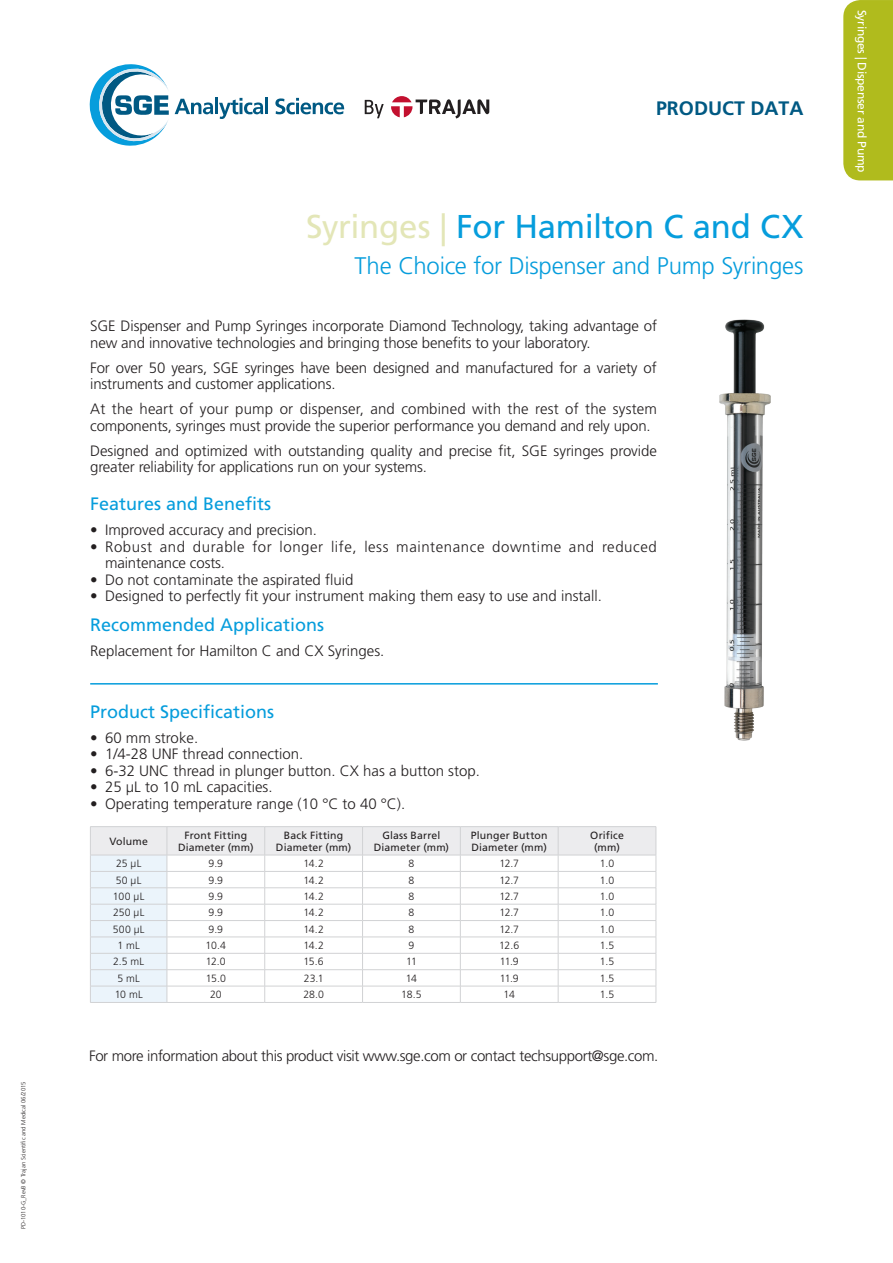
<style>
.page{position:relative;width:893px;height:1263px;background:#fff}
.page>*{position:absolute;margin:0;border:0;box-sizing:border-box;transform-origin:0 0}
.t1{font:33px "Frutiger";letter-spacing:-.01em;color:#069ddc}
.t2{font:300 24px "Frutiger";letter-spacing:-.01em;color:#069ddc}
.t3{font:700 19.5px "Frutiger";color:#005983}
.t4{font:18px "Frutiger";color:#069ddc}
.t5{font:300 15px/16.5px "Frutiger";letter-spacing:-.01em;color:#231f20}
.t6{font:300 15px/16.5px "Frutiger";letter-spacing:.04em;color:#231f20}
.t7{font:12px "Frutiger";letter-spacing:-.02em;color:#fff}
.t8{font:300 10.5px "Frutiger";letter-spacing:-.025em;color:#231f20}
.t9{font:10.5px/12px "Frutiger";letter-spacing:.015em;color:#231f20;text-align:center}
.t10{font:300 6px "Frutiger";color:#231f20}
.s1{color:#e3e6b7}
</style>
<div class="page">
<img style="left:719px;top:319px;width:52px;height:422px">
<hr style="left:90px;top:683px;width:568px;height:1px;background:#069ddc">
<hr style="left:90px;top:826px;width:77px;height:1px;background:#d1d2d4">
<hr style="left:167px;top:826px;width:98px;height:1px;background:#d1d2d4">
<hr style="left:265px;top:826px;width:98px;height:1px;background:#d1d2d4">
<hr style="left:363px;top:826px;width:97px;height:1px;background:#d1d2d4">
<hr style="left:460px;top:826px;width:98px;height:1px;background:#d1d2d4">
<hr style="left:558px;top:826px;width:98px;height:1px;background:#d1d2d4">
<svg style="left:90px;top:827px;width:567px;height:175px"></svg>
<hr style="left:90px;top:1002px;width:77px;height:1px;background:#d1d2d4">
<hr style="left:167px;top:1002px;width:98px;height:1px;background:#d1d2d4">
<hr style="left:265px;top:1002px;width:98px;height:1px;background:#d1d2d4">
<hr style="left:363px;top:1002px;width:97px;height:1px;background:#d1d2d4">
<hr style="left:460px;top:1002px;width:98px;height:1px;background:#d1d2d4">
<hr style="left:558px;top:1002px;width:98px;height:1px;background:#d1d2d4">
<div style="left:843px;top:0;width:50px;height:180px;background:#b0bb1d"></div>
<svg style="left:89px;top:64px;width:295px;height:82px"></svg>
<svg style="left:391px;top:96px;width:98px;height:22px"></svg>
<p class="t10" style="left:20px;top:1229px;width:149px;rotate:-90deg">PD-1010-G_RevB © Trajan Scientific and Medical 06/2015</p>
<p class="t3" style="left:656px;top:97px;width:149px">PRODUCT DATA</p>
<p class="t1" style="left:306px;top:207px;width:499px"><span class="s1">Syringes |</span> For Hamilton C and CX</p>
<p class="t2" style="left:355px;top:252px;width:450px">The Choice for Dispenser and Pump Syringes</p>
<p class="t5" style="left:90px;top:318px;width:568px">SGE Dispenser and Pump Syringes incorporate Diamond Technology, taking advantage of new and innovative technologies and bringing those benefits to your laboratory.</p>
<p class="t5" style="left:90px;top:360px;width:568px">For over 50 years, SGE syringes have been designed and manufactured for a variety of instruments and customer applications.</p>
<p class="t5" style="left:90px;top:401px;width:568px">At the heart of your pump or dispenser, and combined with the rest of the system components, syringes must provide the superior performance you demand and rely upon.</p>
<p class="t5" style="left:90px;top:443px;width:568px">Designed and optimized with outstanding quality and precise fit, SGE syringes provide greater reliability for applications run on your systems.</p>
<p class="t4" style="left:90px;top:493px;width:183px">Features and Benefits</p>
<p class="t5" style="left:90px;top:522px;width:228px">• Improved accuracy and precision.</p>
<p class="t6" style="left:105px;top:539px;width:553px;text-indent:-15px">• Robust and durable for longer life, less maintenance downtime and reduced maintenance costs.</p>
<p class="t5" style="left:90px;top:572px;width:265px">• Do not contaminate the aspirated fluid</p>
<p class="t5" style="left:90px;top:588px;width:513px">• Designed to perfectly fit your instrument making them easy to use and install.</p>
<p class="t4" style="left:90px;top:614px;width:236px">Recommended Applications</p>
<p class="t5" style="left:90px;top:643px;width:296px">Replacement for Hamilton C and CX Syringes.</p>
<p class="t4" style="left:90px;top:701px;width:186px">Product Specifications</p>
<p class="t5" style="left:90px;top:730px;width:109px">• 60 mm stroke.</p>
<p class="t5" style="left:90px;top:746px;width:214px">• 1/4-28 UNF thread connection.</p>
<p class="t5" style="left:90px;top:763px;width:391px">• 6-32 UNC thread in plunger button. CX has a button stop.</p>
<p class="t5" style="left:90px;top:779px;width:184px">• 25 µL to 10 mL capacities.</p>
<p class="t5" style="left:90px;top:796px;width:317px">• Operating temperature range (10 °C to 40 °C).</p>
<p class="t9" style="left:109px;top:835px;width:40px">Volume</p>
<p class="t9" style="left:178px;top:829px;width:77px">Front Fitting<br>Diameter (mm)</p>
<p class="t9" style="left:276px;top:829px;width:77px">Back Fitting<br>Diameter (mm)</p>
<p class="t9" style="left:374px;top:829px;width:77px">Glass Barrel<br>Diameter (mm)</p>
<p class="t9" style="left:471px;top:829px;width:78px;text-align:left">Plunger Button<br>Diameter (mm)</p>
<p class="t9" style="left:590px;top:829px;width:35px">Orifice (mm)</p>
<p class="t8" style="left:116px;top:857px;width:27px">25 µL</p>
<p class="t8" style="left:209px;top:857px;width:16px">9.9</p>
<p class="t8" style="left:303px;top:857px;width:22px">14.2</p>
<p class="t8" style="left:409px;top:857px;width:7px">8</p>
<p class="t8" style="left:499px;top:857px;width:21px">12.7</p>
<p class="t8" style="left:600px;top:857px;width:16px">1.0</p>
<p class="t8" style="left:116px;top:874px;width:27px">50 µL</p>
<p class="t8" style="left:209px;top:874px;width:16px">9.9</p>
<p class="t8" style="left:303px;top:874px;width:22px">14.2</p>
<p class="t8" style="left:409px;top:874px;width:7px">8</p>
<p class="t8" style="left:499px;top:874px;width:21px">12.7</p>
<p class="t8" style="left:600px;top:874px;width:16px">1.0</p>
<p class="t8" style="left:113px;top:890px;width:33px">100 µL</p>
<p class="t8" style="left:209px;top:890px;width:16px">9.9</p>
<p class="t8" style="left:303px;top:890px;width:22px">14.2</p>
<p class="t8" style="left:409px;top:890px;width:7px">8</p>
<p class="t8" style="left:499px;top:890px;width:21px">12.7</p>
<p class="t8" style="left:600px;top:890px;width:16px">1.0</p>
<p class="t8" style="left:113px;top:907px;width:33px">250 µL</p>
<p class="t8" style="left:209px;top:907px;width:16px">9.9</p>
<p class="t8" style="left:303px;top:907px;width:22px">14.2</p>
<p class="t8" style="left:409px;top:907px;width:7px">8</p>
<p class="t8" style="left:499px;top:907px;width:21px">12.7</p>
<p class="t8" style="left:600px;top:907px;width:16px">1.0</p>
<p class="t8" style="left:113px;top:923px;width:33px">500 µL</p>
<p class="t8" style="left:209px;top:923px;width:16px">9.9</p>
<p class="t8" style="left:303px;top:923px;width:22px">14.2</p>
<p class="t8" style="left:409px;top:923px;width:7px">8</p>
<p class="t8" style="left:499px;top:923px;width:21px">12.7</p>
<p class="t8" style="left:600px;top:923px;width:16px">1.0</p>
<p class="t8" style="left:117px;top:939px;width:24px">1 mL</p>
<p class="t8" style="left:206px;top:939px;width:22px">10.4</p>
<p class="t8" style="left:303px;top:939px;width:22px">14.2</p>
<p class="t8" style="left:409px;top:939px;width:7px">9</p>
<p class="t8" style="left:499px;top:939px;width:21px">12.6</p>
<p class="t8" style="left:600px;top:939px;width:16px">1.5</p>
<p class="t8" style="left:113px;top:956px;width:33px">2.5 mL</p>
<p class="t8" style="left:206px;top:956px;width:21px">12.0</p>
<p class="t8" style="left:304px;top:956px;width:22px">15.6</p>
<p class="t8" style="left:406px;top:956px;width:12px">11</p>
<p class="t8" style="left:500px;top:956px;width:21px">11.9</p>
<p class="t8" style="left:600px;top:956px;width:16px">1.5</p>
<p class="t8" style="left:117px;top:972px;width:24px">5 mL</p>
<p class="t8" style="left:206px;top:972px;width:22px">15.0</p>
<p class="t8" style="left:304px;top:972px;width:21px">23.1</p>
<p class="t8" style="left:406px;top:972px;width:13px">14</p>
<p class="t8" style="left:500px;top:972px;width:21px">11.9</p>
<p class="t8" style="left:600px;top:972px;width:16px">1.5</p>
<p class="t8" style="left:115px;top:989px;width:29px">10 mL</p>
<p class="t8" style="left:210px;top:989px;width:13px">20</p>
<p class="t8" style="left:303px;top:989px;width:22px">28.0</p>
<p class="t8" style="left:401px;top:989px;width:22px">18.5</p>
<p class="t8" style="left:504px;top:989px;width:13px">14</p>
<p class="t8" style="left:600px;top:989px;width:16px">1.5</p>
<p class="t5" style="left:89px;top:1048px;width:571px">For more information about this product visit www.sge.com or contact techsupport@sge.com.</p>
<p class="t7" style="left:869px;top:10px;width:164px;rotate:90deg">Syringes | Dispenser and Pump</p>
</div>
